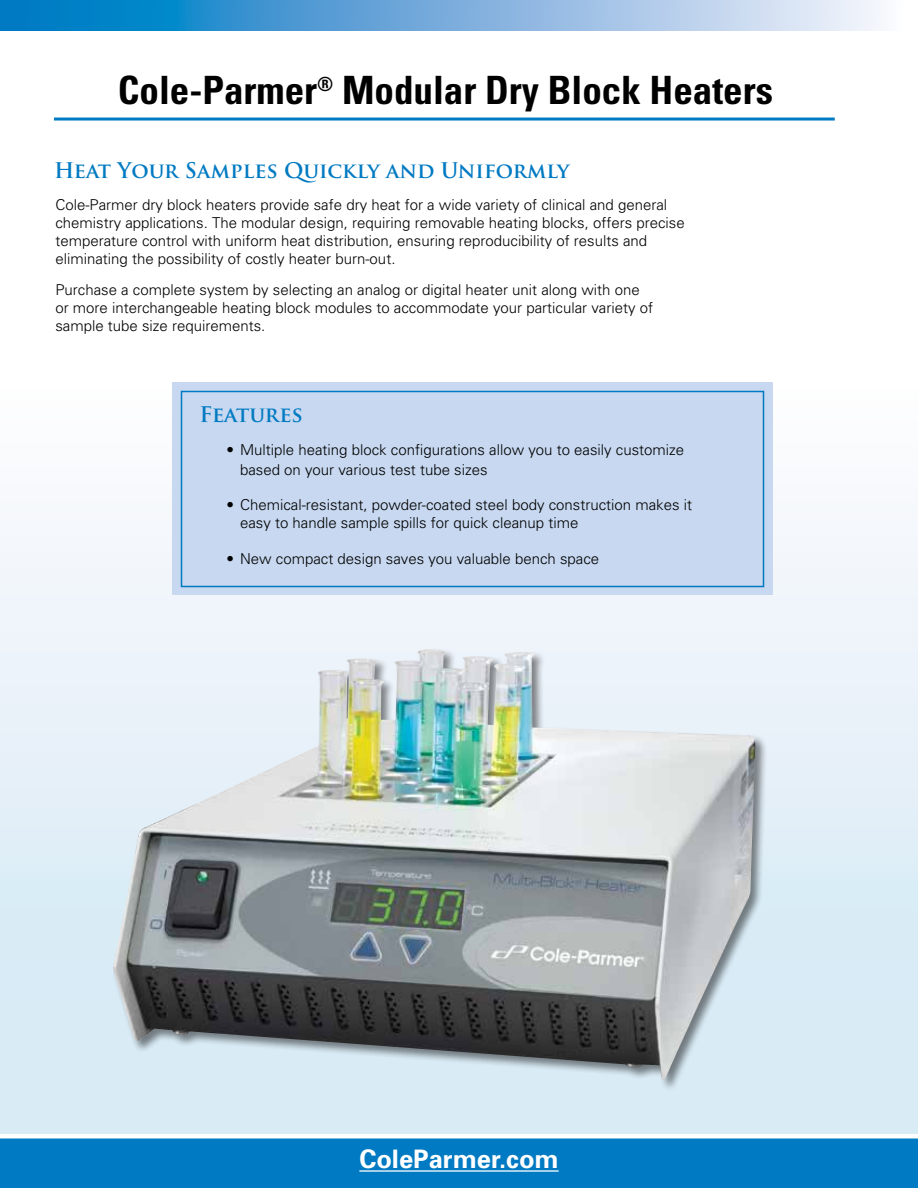
<style>
.page{position:relative;width:918px;height:1188px;background:#fff}
.page>*{position:absolute;margin:0;border:0;box-sizing:border-box;transform-origin:0 0}
.t1{font:700 condensed 39px "Univers";color:#000}
.t2{font:700 25.5px "Univers";color:#fff}
.t3{font:700 21px "Trajan Pro";color:#007ac2}
.t4{font:300 15px/18px "Univers";color:#000}
</style>
<div class="page">
<div style="left:0;top:386px;width:918px;height:802px;background:linear-gradient(to bottom,#fcfbfe,#cfe6f3)"></div>
<div style="left:172px;top:382px;width:600px;height:214px;background:#c7d8f0"></div>
<div style="left:181px;top:391px;width:583px;height:196px;border:2px solid #007ac2"></div>
<svg style="left:0;top:0;width:882px;height:30px;background:#70aedc"></svg>
<div style="left:0;top:1137px;width:918px;height:51px;background:#007ac2"></div>
<hr style="left:0;top:1134px;width:918px;height:4px;background:#fff">
<hr style="left:54px;top:118px;width:781px;height:3px;background:#007ac2">
<hr style="left:359px;top:1170px;width:200px;height:2px;background:#fff">
<div style="left:111px;top:647px;width:657px;height:445px;background:#000;opacity:.48"></div>
<img style="left:113px;top:649px;width:643px;height:431px">
<h1 class="t1" style="left:118px;top:66px;width:657px">Cole-Parmer<sup>®</sup> Modular Dry Block Heaters</h1>
<h3 class="t3" style="left:54px;top:157px;width:517px">Heat Your Samples Quickly and Uniformly</h3>
<p class="t4" style="left:55px;top:195px;width:631px">Cole-Parmer dry block heaters provide safe dry heat for a wide variety of clinical and general chemistry applications. The modular design, requiring removable heating blocks, offers precise temperature control with uniform heat distribution, ensuring reproducibility of results and eliminating the possibility of costly heater burn-out.</p>
<p class="t4" style="left:55px;top:281px;width:599px">Purchase a complete system by selecting an analog or digital heater unit along with one or more interchangeable heating block modules to accommodate your particular variety of sample tube size requirements.</p>
<h3 class="t3" style="left:200px;top:402px;width:105px">Features</h3>
<p class="t4" style="left:240px;top:440px;width:446px;line-height:19.5px;text-indent:-14px">• Multiple heating block configurations allow you to easily customize based on your various test tube sizes</p>
<p class="t4" style="left:240px;top:496px;width:454px;text-indent:-14px">• Chemical-resistant, powder-coated steel body construction makes it easy to handle sample spills for quick cleanup time</p>
<p class="t4" style="left:226px;top:550px;width:374px">• New compact design saves you valuable bench space</p>
<h2 class="t2" style="left:359px;top:1144px;width:201px">ColeParmer.com</h2>
</div>
